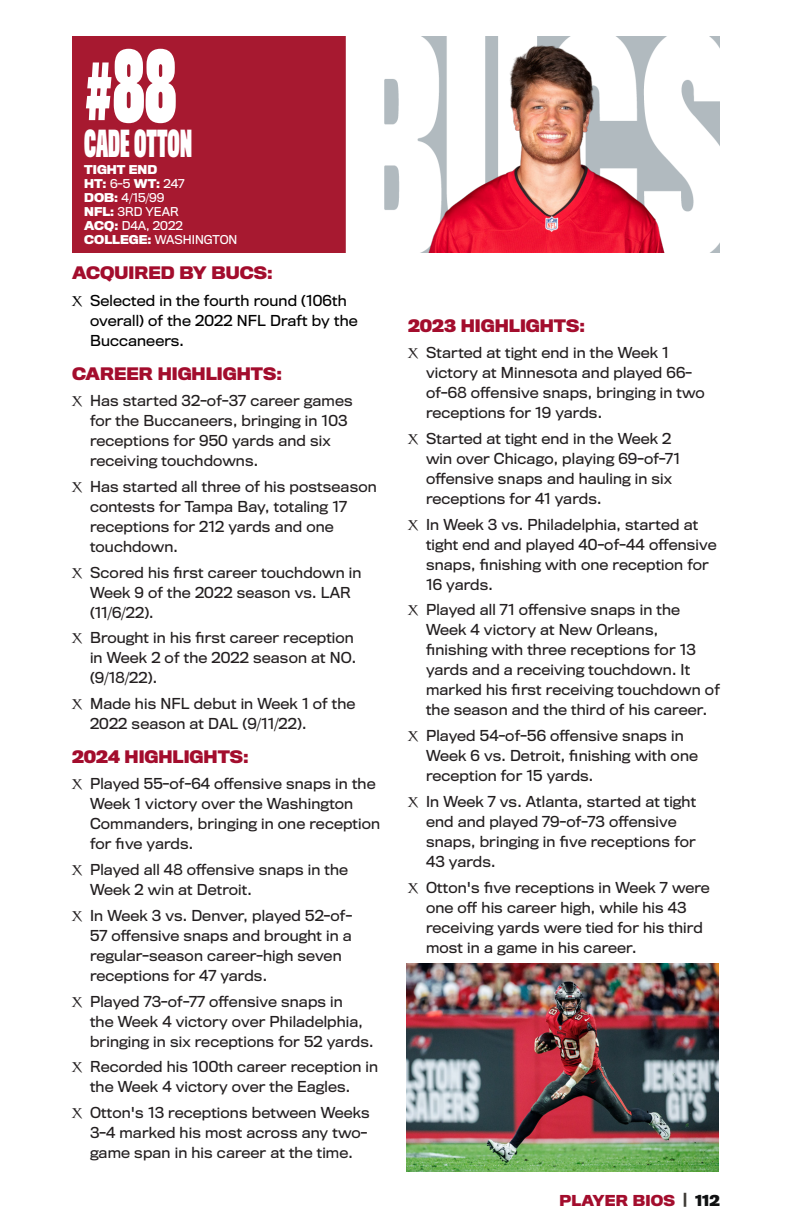
<style>
.page{position:relative;width:792px;height:1224px;background:#fff}
.page>*{position:absolute;margin:0;border:0;box-sizing:border-box;transform-origin:0 0}
.Veteran_Player_Numbe{font:800 76.8px "TB Vibrance";color:#fff;scale:1.05 1}
.Veteran_Player_Name{font:800 29px "TB Vibrance";letter-spacing:-.005em;color:#fff}
.Player_headers{font:700 16px "Titling Gothic FB";color:#a30d2d}
.t1{font:14px/20px "Titling Gothic FB";letter-spacing:.01em;color:#231f20}
.t2{font:14px/20px "Titling Gothic FB";letter-spacing:.01em;color:#000}
.t3{font:700 14px "Titling Gothic FB";letter-spacing:.01em;color:#a30d2d}
.Veteran_Vitals{font:11.4px "Titling Gothic FB";color:#fff}
.Veteran_Vitals-2{font:700 11.4px "Titling Gothic FB";color:#fff}
.s1{font-weight:400}
.s2{font-weight:700}
.s3{font-family:"Charlemagne Std";font-weight:700}
.s4{color:#3e3a35}
.s5{color:#101112}
</style>
<div class="page">
<img style="left:72px;top:36px;width:648px;height:216px">
<img style="left:376px;top:36px;width:324px;height:216px">
<img style="left:407px;top:963px;width:311px;height:208px">
<p class="Veteran_Player_Numbe" style="left:84px;top:34px;width:89px">#88</p>
<p class="Veteran_Player_Name" style="left:84px;top:123px;width:109px">CADE OTTON</p>
<p class="Veteran_Vitals-2" style="left:84px;top:162px;width:74px">TIGHT END</p>
<p class="Veteran_Vitals-2" style="left:84px;top:176px;width:102px">HT: <span class="s1">6-5</span> WT: <span class="s1">247</span></p>
<p class="Veteran_Vitals" style="left:84px;top:190px;width:82px"><span class="s2">DOB:</span> 4/15/99</p>
<p class="Veteran_Vitals" style="left:84px;top:204px;width:96px"><span class="s2">NFL:</span> 3RD YEAR</p>
<p class="Veteran_Vitals" style="left:84px;top:218px;width:100px"><span class="s2">ACQ:</span> D4A, 2022</p>
<p class="Veteran_Vitals" style="left:84px;top:232px;width:155px"><span class="s2">COLLEGE:</span> WASHINGTON</p>
<p class="Player_headers" style="left:72px;top:263px;width:202px">ACQUIRED BY BUCS:</p>
<p class="t2" style="left:90px;top:290px;width:269px;text-indent:-18px"><span class="s3">X</span> Selected in the fourth round (106th overall) of the 2022 NFL Draft by the<br>Buccaneers.</p>
<p class="Player_headers" style="left:72px;top:363px;width:212px">CAREER HIGHLIGHTS:</p>
<p class="t1" style="left:90px;top:391px;width:264px;text-indent:-18px"><span class="s3">X</span> Has started 32-of-37 career games for the Buccaneers, bringing in 103 receptions for 950 yards and six receiving touchdowns.</p>
<p class="t1" style="left:90px;top:476px;width:288px;text-indent:-18px"><span class="s3">X</span> Has started all three of his postseason contests for Tampa Bay, totaling 17 receptions for 212 yards and one touchdown.</p>
<p class="t1" style="left:90px;top:562px;width:273px;text-indent:-18px"><span class="s3">X</span> Scored his first career touchdown in<br>Week 9 of the 2022 season vs. LAR (11/6/22).</p>
<p class="t1" style="left:90px;top:628px;width:268px;text-indent:-18px"><span class="s3">X</span> Brought in his first career reception in Week 2 of the 2022 season at NO. (9/18/22).</p>
<p class="t1" style="left:90px;top:694px;width:267px;text-indent:-18px"><span class="s3">X</span> Made his NFL debut in Week 1 of the<br>2022 season at DAL (9/11/22).</p>
<p class="Player_headers" style="left:72px;top:747px;width:178px">2024 HIGHLIGHTS:</p>
<p class="t1" style="left:90px;top:774px;width:292px;text-indent:-18px"><span class="s3">X</span> Played 55-of-64 offensive snaps in the<br>Week 1 victory over the Washington<br>Commanders, bringing in one reception for five yards.</p>
<p class="t1" style="left:90px;top:860px;width:260px;text-indent:-18px"><span class="s3">X</span> Played all 48 offensive snaps in the<br>Week 2 win at Detroit.</p>
<p class="t1" style="left:90px;top:905px;width:264px;text-indent:-18px"><span class="s3">X</span> In Week 3 vs. Denver, played 52-of-<br>57 offensive snaps and brought in a regular-season career-high seven receptions for 47 yards.</p>
<p class="t1" style="left:90px;top:991px;width:285px;text-indent:-18px"><span class="s3">X</span> Played 73-of-77 offensive snaps in<br>the Week 4 victory over Philadelphia, bringing in six receptions for 52 yards.</p>
<p class="t1" style="left:90px;top:1057px;width:290px;text-indent:-18px"><span class="s3">X</span> Recorded his 100th career reception in the Week 4 victory over the Eagles.</p>
<p class="t1" style="left:90px;top:1103px;width:281px;text-indent:-18px"><span class="s3">X</span> Otton's 13 receptions between Weeks<br>3-4 marked his most across any two&shy;game span in his career at the time.</p>
<p class="Player_headers" style="left:408px;top:315px;width:179px">2023 HIGHLIGHTS:</p>
<p class="t1" style="left:426px;top:343px;width:280px;text-indent:-18px"><span class="s3">X</span> Started at tight end in the Week 1 victory at Minnesota and played 66- of-68 offensive snaps, bringing in two receptions for 19 yards.</p>
<p class="t1" style="left:426px;top:428px;width:255px;text-indent:-18px"><span class="s3">X</span> Started at tight end in the Week 2 win over Chicago, playing 69-of-71 offensive snaps and hauling in six receptions for 41 yards.</p>
<p class="t1" style="left:426px;top:514px;width:292px;text-indent:-18px"><span class="s3">X</span> In Week 3 vs. Philadelphia, started at tight end and played 40-of-44 offensive snaps, finishing with one reception for<br>16 yards.</p>
<p class="t1" style="left:426px;top:600px;width:295px;text-indent:-18px"><span class="s3">X</span> Played all 71 offensive snaps in the Week 4 victory at New Orleans, finishing with three receptions for 13 yards and a receiving touchdown. It marked his first receiving touchdown of the season and the third of his career.</p>
<p class="t1" style="left:426px;top:726px;width:274px;text-indent:-18px"><span class="s3">X</span> Played 54-of-56 offensive snaps in<br>Week 6 vs. Detroit, finishing with one reception for 15 yards.</p>
<p class="t1" style="left:426px;top:791px;width:272px;text-indent:-18px"><span class="s3">X</span> In Week 7 vs. Atlanta, started at tight end and played 79-of-73 offensive snaps, bringing in five receptions for<br>43 yards.</p>
<p class="t1" style="left:426px;top:877px;width:285px;text-indent:-18px"><span class="s3">X</span> Otton's five receptions in Week 7 were one off his career high, while his 43 receiving yards were tied for his third most in a game in his career.</p>
<p class="t3" style="left:559px;top:1191px;width:162px">PLAYER BIOS <span class="s4">|</span> <span class="s5">112</span></p>
</div>
